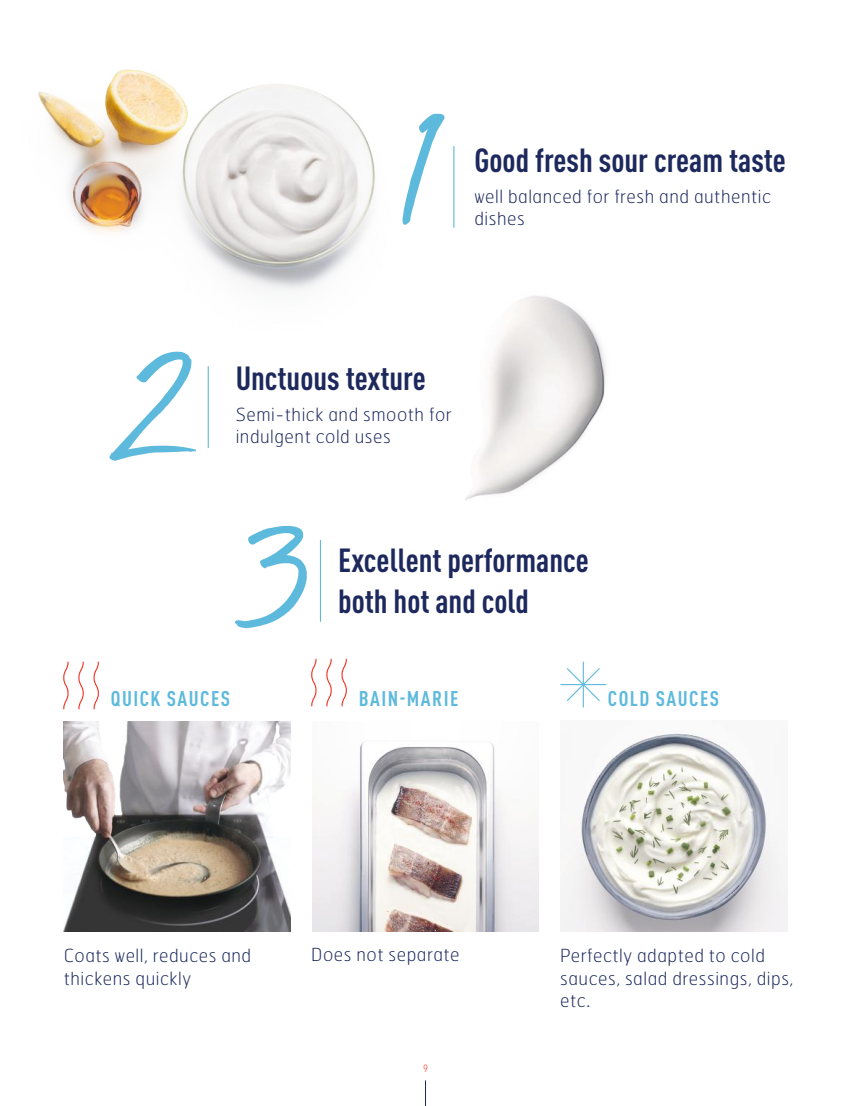
<style>
.page{position:relative;width:851px;height:1106px;background:#fff}
.page>*{position:absolute;margin:0;border:0;box-sizing:border-box;transform-origin:0 0}
.t1{font:147.3px "High Tide";color:#5ebadc}
.t2{font:700 condensed 33px/40.5px "DIN Pro";color:#1d295d}
.t3{font:700 condensed 21px "DIN Pro";letter-spacing:.07em;color:#5ebadc}
.t4{font:100 18px/22.5px "Hermes FB";letter-spacing:.03em;color:#1d295d}
.t5{font:10.5px "Novecentosanscondensed";color:#f03023}
</style>
<div class="page">
<hr style="left:453px;top:146px;width:1px;height:81px;background:#5ebadc">
<hr style="left:208px;top:366px;width:1px;height:81px;background:#5ebadc">
<hr style="left:320px;top:540px;width:1px;height:81px;background:#5ebadc">
<svg style="left:63px;top:661px;width:36px;height:49px"></svg>
<svg style="left:311px;top:658px;width:36px;height:49px"></svg>
<hr style="left:582px;top:662px;width:1px;height:45px;background:#5ebadc">
<hr style="left:560px;top:684px;width:45px;height:1px;background:#5ebadc">
<svg style="left:565px;top:667px;width:35px;height:35px"></svg>
<img style="left:38px;top:69px;width:337px;height:222px">
<img style="left:465px;top:296px;width:141px;height:204px">
<img style="left:560px;top:733px;width:227px;height:198px">
<img style="left:64px;top:721px;width:226px;height:210px">
<img style="left:312px;top:741px;width:227px;height:190px">
<svg style="left:425px;top:1080px;width:1px;height:26px"></svg>
<h1 class="t1" style="left:398px;top:81px;width:36px">1</h1>
<h2 class="t2" style="left:474px;top:137px;width:313px">Good fresh sour cream taste</h2>
<p class="t4" style="left:474px;top:185px;width:298px">well balanced for fresh and authentic</p>
<p class="t4" style="left:474px;top:207px;width:52px">dishes</p>
<h1 class="t1" style="left:125px;top:319px;width:62px">2</h1>
<h2 class="t2" style="left:236px;top:354px;width:191px">Unctuous texture</h2>
<p class="t4" style="left:236px;top:402px;width:217px">Semi-thick and smooth for</p>
<p class="t4" style="left:236px;top:425px;width:157px">indulgent cold uses</p>
<h1 class="t1" style="left:244px;top:492px;width:60px">3</h1>
<h2 class="t2" style="left:338px;top:537px;width:252px">Excellent performance both hot and cold</h2>
<p class="t3" style="left:111px;top:683px;width:121px">QUICK SAUCES</p>
<p class="t3" style="left:359px;top:683px;width:101px">BAIN-MARIE</p>
<p class="t3" style="left:607px;top:683px;width:113px">COLD SAUCES</p>
<p class="t4" style="left:64px;top:943px;width:189px">Coats well, reduces and thickens quickly</p>
<p class="t4" style="left:311px;top:943px;width:150px">Does not separate</p>
<p class="t4" style="left:560px;top:944px;width:234px">Perfectly adapted to cold sauces, salad dressings, dips, etc.</p>
<p class="t5" style="left:423px;top:1062px;width:6px">9</p>
</div>
